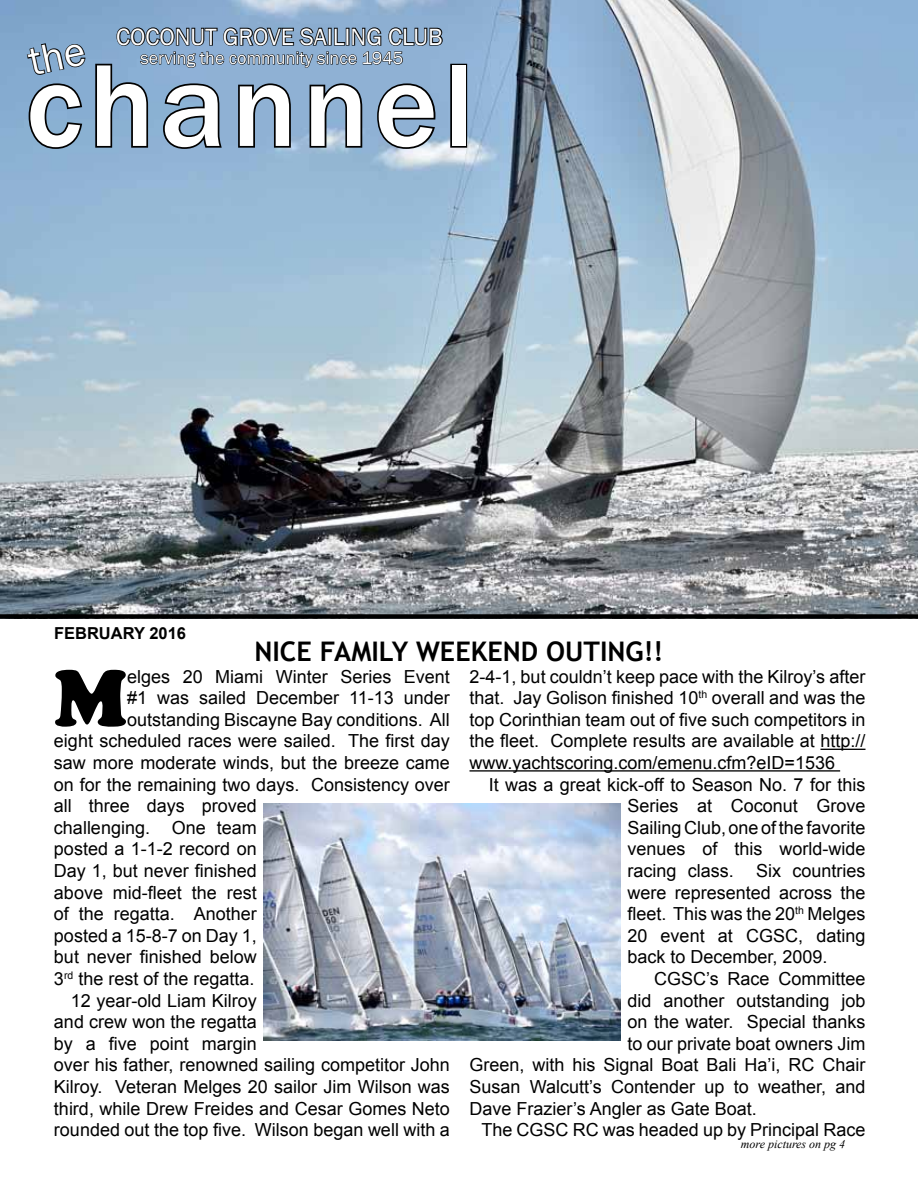
<style>
.page{position:relative;width:918px;height:1188px;background:#fff}
.page>*{position:absolute;margin:0;border:0;box-sizing:border-box;transform-origin:0 0}
.t1{font:500 120.75px "Franklin Gothic";letter-spacing:.05em;color:#fff}
.t2{font:78.6px "Cooper Black Std";color:#000}
.t3{font:700 27px "Trebuchet MS";color:#000}
.t4{font:24.15px "Franklin Gothic";color:#fff}
.t5{font:18px/21.6px "Arial";color:#000;text-align:justify}
.t6{font:18px "Franklin Gothic";color:#fff}
.t7{font:700 16.5px "Arial";color:#000}
.t8{font:italic 12px "Times New Roman";color:#000}
</style>
<div class="page">
<img style="left:0;top:0;width:918px;height:614px">
<div style="left:0;top:614px;width:918px;height:5px;background:#000"></div>
<svg style="left:27px;top:82px;width:57px;height:69px"></svg>
<div style="left:450px;top:64px;width:17px;height:84px;border:3px solid #000"></div>
<svg style="left:94px;top:24px;width:350px;height:127px"></svg>
<hr style="left:820px;top:749px;width:46px;height:1px;background:#000">
<hr style="left:470px;top:770px;width:370px;height:2px;background:#000">
<img style="left:264px;top:803px;width:357px;height:238px">
<svg style="left:26px;top:42px;width:60px;height:34px"></svg>
<h3 class="t4" style="left:116px;top:22px;width:328px">COCONUT GROVE SAILING CLUB</h3>
<p class="t6" style="left:140px;top:47px;width:265px">serving the community since 1945</p>
<h1 class="t1" style="left:26px;top:31px;width:449px">channel</h1>
<p class="t7" style="left:54px;top:623px;width:134px">FEBRUARY 2016</p>
<h3 class="t3" style="left:254px;top:635px;width:411px">NICE FAMILY WEEKEND OUTING!!</h3>
<h2 class="t2" style="left:54px;top:651px;width:75px">M</h2>
<p class="t5" style="left:127px;top:666px;width:324px">elges 20 Miami Winter Series Event</p>
<p class="t5" style="left:127px;top:687px;width:324px">#1 was sailed December 11-13 under</p>
<p class="t5" style="left:127px;top:709px;width:324px">outstanding Biscayne Bay conditions. All</p>
<p class="t5" style="left:54px;top:730px;width:397px">eight scheduled races were sailed. The first day</p>
<p class="t5" style="left:54px;top:752px;width:397px">saw more moderate winds, but the breeze came</p>
<p class="t5" style="left:54px;top:774px;width:397px">on for the remaining two days. Consistency over</p>
<p class="t5" style="left:54px;top:795px;width:204px">all three days proved</p>
<p class="t5" style="left:54px;top:817px;width:204px">challenging. One team</p>
<p class="t5" style="left:54px;top:838px;width:204px">posted a 1-1-2 record on</p>
<p class="t5" style="left:54px;top:860px;width:204px">Day 1, but never finished</p>
<p class="t5" style="left:54px;top:882px;width:204px">above mid-fleet the rest</p>
<p class="t5" style="left:54px;top:903px;width:204px">of the regatta. Another</p>
<p class="t5" style="left:54px;top:925px;width:204px">posted a 15-8-7 on Day 1,</p>
<p class="t5" style="left:54px;top:946px;width:204px">but never finished below</p>
<p class="t5" style="left:54px;top:968px;width:202px">3<sup>rd</sup> the rest of the regatta.</p>
<p class="t5" style="left:71px;top:990px;width:187px">12 year-old Liam Kilroy</p>
<p class="t5" style="left:54px;top:1011px;width:204px">and crew won the regatta</p>
<p class="t5" style="left:54px;top:1033px;width:204px">by a five point margin</p>
<p class="t5" style="left:54px;top:1054px;width:397px">over his father, renowned sailing competitor John</p>
<p class="t5" style="left:54px;top:1076px;width:397px">Kilroy. Veteran Melges 20 sailor Jim Wilson was</p>
<p class="t5" style="left:54px;top:1098px;width:397px">third, while Drew Freides and Cesar Gomes Neto</p>
<p class="t5" style="left:54px;top:1119px;width:397px">rounded out the top five. Wilson began well with a</p>
<p class="t5" style="left:470px;top:666px;width:398px">2-4-1, but couldn’t keep pace with the Kilroy’s after that. Jay Golison finished 10<sup>th</sup> overall and was the top Corinthian team out of five such competitors in the fleet. Complete results are available at http:// www.yachtscoring.com/emenu.cfm?eID=1536</p>
<p class="t5" style="left:627px;top:774px;width:240px;text-indent:-139px">It was a great kick-off to Season No. 7 for this Series at Coconut Grove Sailing Club, one of the favorite venues of this world-wide racing class.</p>
<p class="t5" style="left:627px;top:860px;width:240px;text-indent:129px">Six countries were represented across the fleet. This was the 20<sup>th</sup> Melges 20 event at CGSC, dating back to December, 2009.</p>
<p class="t5" style="left:654px;top:968px;width:213px">CGSC’s Race Committee</p>
<p class="t5" style="left:627px;top:990px;width:240px">did another outstanding job</p>
<p class="t5" style="left:627px;top:1011px;width:240px">on the water. Special thanks</p>
<p class="t5" style="left:627px;top:1033px;width:240px">to our private boat owners Jim</p>
<p class="t5" style="left:469px;top:1054px;width:398px">Green, with his Signal Boat Bali Ha’i, RC Chair</p>
<p class="t5" style="left:469px;top:1076px;width:397px">Susan Walcutt’s Contender up to weather, and</p>
<p class="t5" style="left:469px;top:1098px;width:289px">Dave Frazier’s Angler as Gate Boat.</p>
<p class="t5" style="left:481px;top:1119px;width:385px">The CGSC RC was headed up by Principal Race</p>
<p class="t8" style="left:741px;top:1136px;width:106px">more pictures on pg 4</p>
</div>
